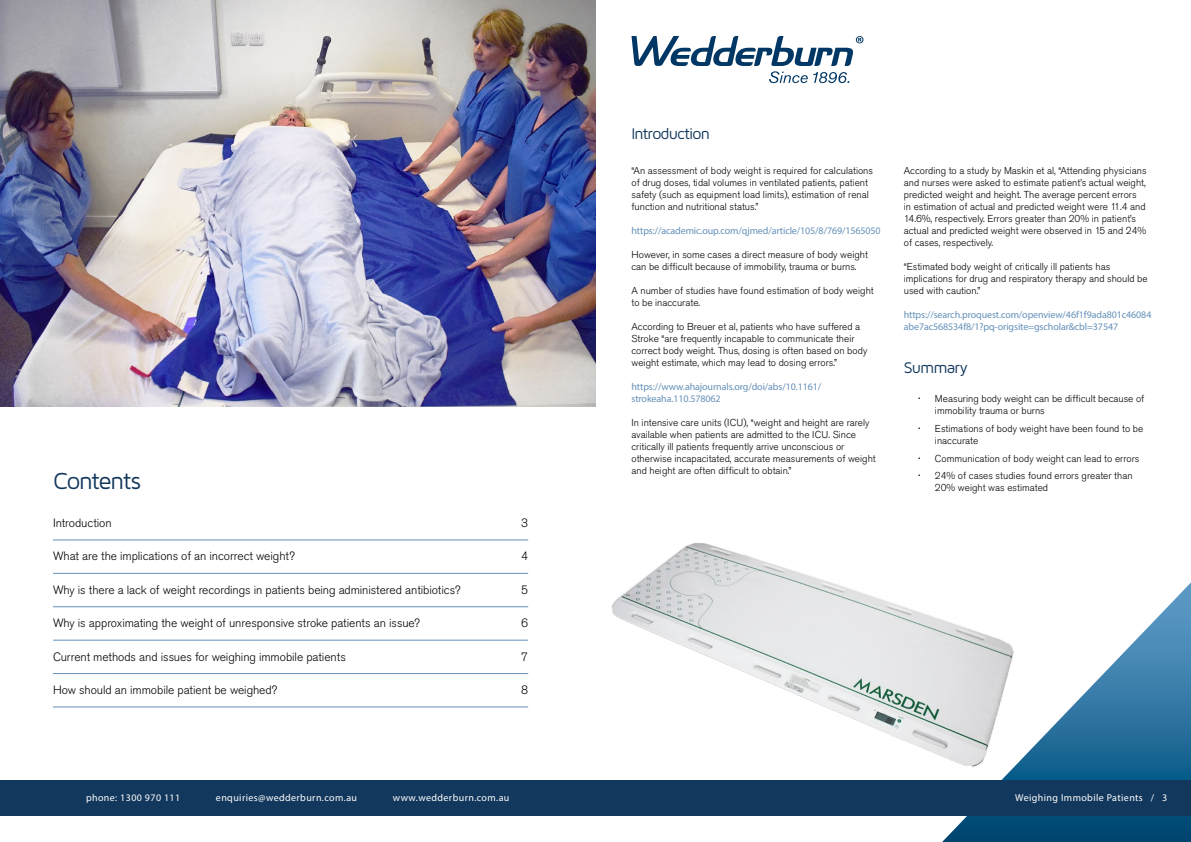
<style>
.page{position:relative;width:1191px;height:842px;background:#fff}
.page>*{position:absolute;margin:0;border:0;box-sizing:border-box;transform-origin:0 0}
.t1{font:24px "Maven Pro";letter-spacing:-.05em;color:#13385d}
.t2{font:16px "Maven Pro";letter-spacing:-.055em;color:#13385d}
.t3{font:300 12px "Akzidenz Grotesk Pro";letter-spacing:-.005em;color:#000}
.t4{font:300 10px/12px "Akzidenz Grotesk Pro";color:#000}
.t5{font:10px/12px "Myriad Pro";letter-spacing:-.01em;color:#6490b9}
.t6{font:10px "Myriad Pro";letter-spacing:.04em;color:#fff}
</style>
<div class="page">
<svg style="left:942px;top:582px;width:249px;height:260px"></svg>
<div style="left:0;top:780px;width:1191px;height:36px;background:#13385d"></div>
<hr style="left:53px;top:540px;width:475px;height:1px;background:#6490b9">
<hr style="left:53px;top:573px;width:475px;height:1px;background:#6490b9">
<hr style="left:53px;top:606px;width:475px;height:1px;background:#6490b9">
<hr style="left:53px;top:640px;width:475px;height:1px;background:#6490b9">
<hr style="left:53px;top:673px;width:475px;height:1px;background:#6490b9">
<hr style="left:53px;top:707px;width:475px;height:1px;background:#6490b9">
<img style="left:0;top:0;width:595px;height:406px">
<svg style="left:631px;top:36px;width:232px;height:47px"></svg>
<img style="left:611px;top:543px;width:402px;height:224px">
<h1 class="t1" style="left:53px;top:466px;width:89px">Contents</h1>
<p class="t3" style="left:53px;top:515px;width:60px">Introduction</p>
<p class="t3" style="left:521px;top:515px;width:8px">3</p>
<p class="t3" style="left:53px;top:548px;width:243px">What are the implications of an incorrect weight?</p>
<p class="t3" style="left:521px;top:548px;width:8px">4</p>
<p class="t3" style="left:53px;top:582px;width:409px">Why is there a lack of weight recordings in patients being administered antibiotics?</p>
<p class="t3" style="left:521px;top:582px;width:8px">5</p>
<p class="t3" style="left:53px;top:615px;width:368px">Why is approximating the weight of unresponsive stroke patients an issue?</p>
<p class="t3" style="left:521px;top:615px;width:8px">6</p>
<p class="t3" style="left:53px;top:648px;width:294px">Current methods and issues for weighing immobile patients</p>
<p class="t3" style="left:521px;top:648px;width:8px">7</p>
<p class="t3" style="left:53px;top:682px;width:226px">How should an immobile patient be weighed?</p>
<p class="t3" style="left:521px;top:682px;width:8px">8</p>
<h2 class="t2" style="left:631px;top:123px;width:80px">Introduction</h2>
<p class="t4" style="left:631px;top:164px;width:243px">“An assessment of body weight is required for calculations of drug doses, tidal volumes in ventilated patients, patient safety (such as equipment load limits), estimation of renal function and nutritional status.”</p>
<p class="t5" style="left:631px;top:224px;width:251px">https://academic.oup.com/qjmed/article/105/8/769/1565050</p>
<p class="t4" style="left:631px;top:248px;width:238px">However, in some cases a direct measure of body weight can be difficult because of immobility, trauma or burns.</p>
<p class="t4" style="left:631px;top:284px;width:244px">A number of studies have found estimation of body weight to be inaccurate.</p>
<p class="t4" style="left:631px;top:320px;width:237px">According to Breuer et al, patients who have suffered a Stroke “are frequently incapable to communicate their correct body weight. Thus, dosing is often based on body weight estimate, which may lead to dosing errors.”</p>
<p class="t5" style="left:631px;top:380px;width:191px">https://www.ahajournals.org/doi/abs/10.1161/ strokeaha.110.578062</p>
<p class="t4" style="left:631px;top:416px;width:246px">In intensive care units (ICU), “weight and height are rarely available when patients are admitted to the ICU. Since critically ill patients frequently arrive unconscious or otherwise incapacitated, accurate measurements of weight and height are often difficult to obtain.”</p>
<p class="t4" style="left:903px;top:164px;width:244px">According to a study by Maskin et al, “Attending physicians and nurses were asked to estimate patient’s actual weight, predicted weight and height. The average percent errors<br>in estimation of actual and predicted weight were 11.4 and 14.6%, respectively. Errors greater than 20% in patient’s actual and predicted weight were observed in 15 and 24% of cases, respectively.</p>
<p class="t4" style="left:903px;top:260px;width:245px">“Estimated body weight of critically ill patients has implications for drug and respiratory therapy and should be used with caution.”</p>
<p class="t5" style="left:903px;top:308px;width:249px">https://search.proquest.com/openview/46f1f9ada801c46084 abe7ac568534f8/1?pq-origsite=gscholar&amp;cbl=37547</p>
<h2 class="t2" style="left:903px;top:358px;width:65px">Summary</h2>
<p class="t4" style="left:935px;top:393px;width:211px">Measuring body weight can be difficult because of immobility trauma or burns</p>
<p class="t4" style="left:935px;top:422px;width:210px">Estimations of body weight have been found to be inaccurate</p>
<p class="t4" style="left:935px;top:449px;width:206px;line-height:17.7px">Communication of body weight can lead to errors<br>24% of cases studies found errors greater than</p>
<p class="t4" style="left:935px;top:482px;width:115px">20% weight was estimated</p>
<p class="t6" style="left:86px;top:792px;width:96px">phone: 1300 970 111</p>
<p class="t6" style="left:216px;top:792px;width:143px">enquiries@wedderburn.com.au</p>
<p class="t6" style="left:393px;top:792px;width:118px">www.wedderburn.com.au</p>
<p class="t6" style="left:1015px;top:792px;width:154px">Weighing Immobile Patients / 3</p>
</div>
